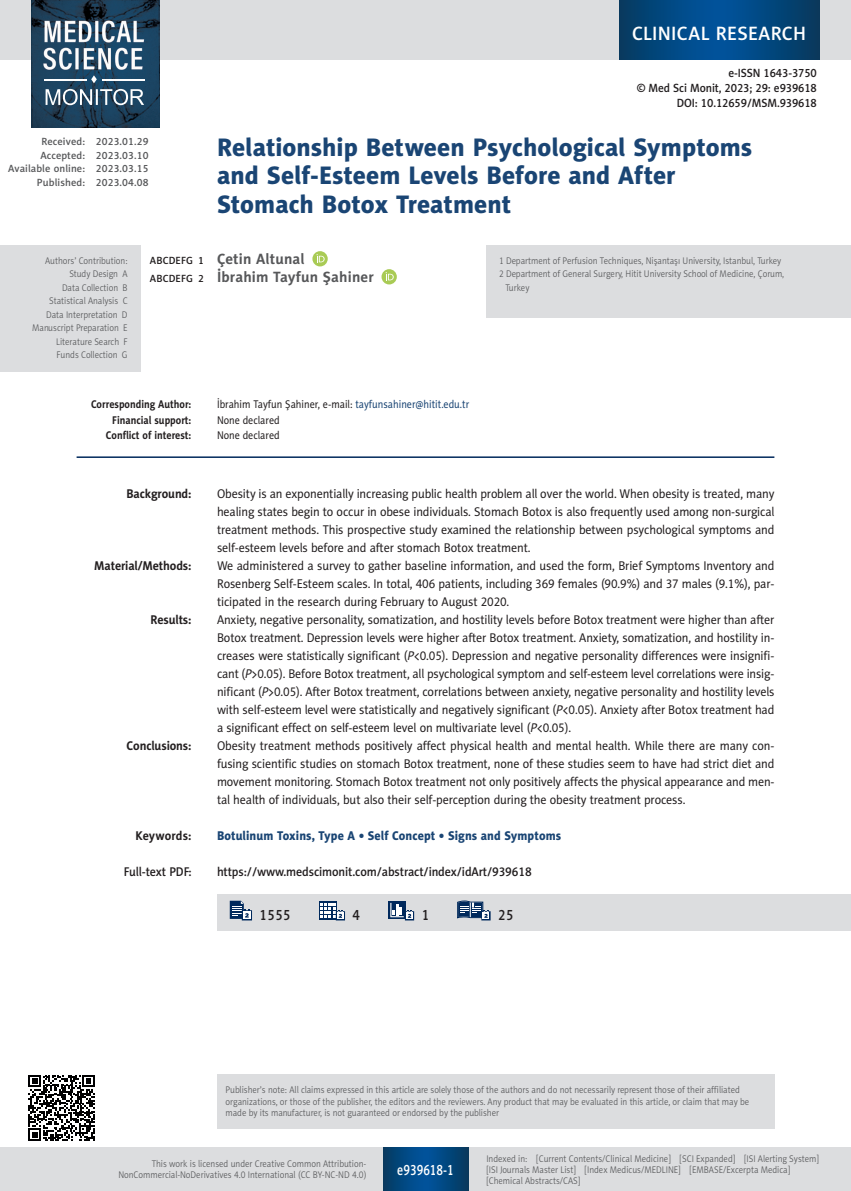
<style>
.page{position:relative;width:851px;height:1191px;background:#fff}
.page>*{position:absolute;margin:0;border:0;box-sizing:border-box;transform-origin:0 0}
.MSM_Tytul{font:25.5px/28.5px "Naomi Sans EFN Heavy";color:#1a4574}
.t1{font:19.5px "Naomi Sans EFN Medium";letter-spacing:.015em;color:#fff}
.MSM_Autorzy{font:700 15px "Naomi Sans EFN";letter-spacing:.01em;color:#57585a}
.MSM_e-PAGINA{font:15px "Naomi Sans EFN Medium";color:#fff;scale:.8 1}
.MSM_dane{font:15px "Naomi Sans EFN Medium";letter-spacing:.03em;color:#231f20;scale:.9 1}
.MSM_Summary_body{font:12.75px/18px "Naomi Sans EFN";letter-spacing:-.01em;color:#231f20;text-align:justify;scale:.95 1}
.MSM_full_text_pdf{font:12.75px "Naomi Sans EFN Medium";letter-spacing:-.01em;color:#231f20;scale:.95 1}
.MSM_keywords{font:12.75px "Naomi Sans EFN Heavy";letter-spacing:.005em;color:#1a4574;scale:.95 1}
.MSM_Summary_body-2{font:700 12.75px "Naomi Sans EFN";letter-spacing:-.01em;color:#231f20;scale:.95 1}
.MSM_keywords-2{font:700 12.75px "Naomi Sans EFN";letter-spacing:.005em;color:#231f20;scale:.95 1}
.MSM_full_text_pdf-2{font:12px "Naomi Sans EFN Medium";letter-spacing:-.01em;color:#231f20;scale:.95 1}
.MSM_Adres{font:11.25px "Naomi Sans EFN";color:#231f20;scale:.9 1}
.MSM_Adres-2{font:700 11.25px "Naomi Sans EFN";color:#231f20;scale:.9 1}
.MSM_Confilicts{font:700 11.25px "Naomi Sans EFN";color:#231f20;scale:.9 1}
.MSM_Confilicts-2{font:11.25px "Naomi Sans EFN";color:#231f20;scale:.9 1}
.t2{font:10.5px "Naomi Sans EFN Medium";letter-spacing:.01em;color:#57585a}
.MSM_pagina_indeksy{font:9.75px/11.2px "Naomi Sans EFN Light";color:#57585a;scale:.9 1}
.MSM_Afiliacja{font:9.75px/13.5px "Naomi Sans EFN Light";color:#57585a;scale:.9 1}
.s1{font-family:"Naomi Sans EFN Medium";font-weight:400;font-size:10.5px;color:#231f20}
.s2{color:#1a4574}
.s3{font-style:italic}
</style>
<div class="page">
<div style="left:217px;top:894px;width:633px;height:36px;background:#dcdddf"></div>
<svg style="left:230px;top:900px;width:22px;height:20px"></svg>
<div style="left:319px;top:901px;width:17px;height:18px;background:#00295c"></div>
<svg style="left:320px;top:902px;width:25px;height:18px"></svg>
<div style="left:388px;top:901px;width:18px;height:18px;background:#00295c"></div>
<svg style="left:390px;top:903px;width:24px;height:17px"></svg>
<svg style="left:457px;top:900px;width:33px;height:20px"></svg>
<hr style="left:77px;top:456px;width:697px;height:2px;background:#00295c">
<svg style="left:312px;top:251px;width:16px;height:15px"></svg>
<svg style="left:316px;top:254px;width:8px;height:8px"></svg>
<svg style="left:381px;top:269px;width:16px;height:15px"></svg>
<svg style="left:385px;top:272px;width:8px;height:8px"></svg>
<div style="left:0;top:246px;width:140px;height:126px;background:#dcdddf"></div>
<div style="left:486px;top:245px;width:364px;height:73px;background:#dcdddf"></div>
<svg style="left:28px;top:1075px;width:67px;height:66px"></svg>
<div style="left:217px;top:1074px;width:557px;height:54px;background:#dcdddf"></div>
<div style="left:0;top:1148px;width:850px;height:43px;background:#dcdddf"></div>
<svg style="left:383px;top:1147px;width:85px;height:43px;background:#02477e"></svg>
<div style="left:0;top:0;width:850px;height:60px;background:#dcdddf"></div>
<svg style="left:619px;top:0;width:200px;height:60px;background:#02477e"></svg>
<img style="left:32px;top:0;width:127px;height:128px">
<img style="left:45px;top:79px;width:41px;height:1px">
<img style="left:103px;top:79px;width:41px;height:1px">
<svg style="left:91px;top:75px;width:6px;height:8px"></svg>
<img style="left:46px;top:89px;width:98px;height:16px">
<h2 class="t1" style="left:632px;top:22px;width:175px">CLINICAL RESEARCH</h2>
<p class="MSM_full_text_pdf-2" style="left:728px;top:66px;width:95px">e-ISSN 1643-3750</p>
<p class="MSM_full_text_pdf-2" style="left:636px;top:81px;width:191px">© Med Sci Monit, 2023; 29: e939618</p>
<p class="MSM_full_text_pdf-2" style="left:676px;top:96px;width:149px">DOI: 10.12659/MSM.939618</p>
<p class="MSM_Tytul" style="left:217px;top:132px;width:536px">Relationship Between Psychological Symptoms and Self-Esteem Levels Before and After<br>Stomach Botox Treatment</p>
<p class="MSM_Autorzy" style="left:150px;top:250px;width:156px"><span class="s1">ABCDEFG 1</span> Çetin Altunal</p>
<p class="MSM_Autorzy" style="left:150px;top:268px;width:225px"><span class="s1">ABCDEFG 2</span> İbrahim Tayfun Şahiner</p>
<p class="t2" style="left:41px;top:136px;width:109px">Received: 2023.01.29</p>
<p class="t2" style="left:40px;top:149px;width:110px">Accepted: 2023.03.10</p>
<p class="t2" style="left:8px;top:163px;width:142px">Available online: 2023.03.15</p>
<p class="t2" style="left:37px;top:176px;width:113px">Published: 2023.04.08</p>
<p class="MSM_pagina_indeksy" style="left:45px;top:255px;width:93px">Authors’ Contribution:</p>
<p class="MSM_pagina_indeksy" style="left:69px;top:268px;width:66px">Study Design A</p>
<p class="MSM_pagina_indeksy" style="left:62px;top:282px;width:74px">Data Collection B</p>
<p class="MSM_pagina_indeksy" style="left:49px;top:295px;width:89px">Statistical Analysis C</p>
<p class="MSM_pagina_indeksy" style="left:46px;top:309px;width:92px">Data Interpretation D</p>
<p class="MSM_pagina_indeksy" style="left:32px;top:322px;width:107px">Manuscript Preparation E</p>
<p class="MSM_pagina_indeksy" style="left:56px;top:336px;width:81px">Literature Search F</p>
<p class="MSM_pagina_indeksy" style="left:57px;top:349px;width:80px">Funds Collection G</p>
<p class="MSM_Afiliacja" style="left:499px;top:254px;width:315px">1 Department of Perfusion Techniques, Nişantaşı University, Istanbul, Turkey</p>
<p class="MSM_Afiliacja" style="left:505px;top:267px;width:311px;text-indent:-6px">2 Department of General Surgery, Hitit University School of Medicine, Çorum,<br>Turkey</p>
<p class="MSM_Adres-2" style="left:91px;top:397px;width:113px">Corresponding Author:</p>
<p class="MSM_Adres" style="left:217px;top:397px;width:282px">İbrahim Tayfun Şahiner, e-mail: <span class="s2">tayfunsahiner@hitit.edu.tr</span></p>
<p class="MSM_Adres-2" style="left:112px;top:413px;width:89px">Financial support:</p>
<p class="MSM_Adres" style="left:217px;top:413px;width:71px">None declared</p>
<p class="MSM_Confilicts" style="left:106px;top:429px;width:97px">Conflict of interest:</p>
<p class="MSM_Confilicts-2" style="left:217px;top:429px;width:71px">None declared</p>
<p class="MSM_Summary_body-2" style="left:126px;top:486px;width:70px">Background:</p>
<p class="MSM_Summary_body" style="left:217px;top:485px;width:588px">Obesity is an exponentially increasing public health problem all over the world. When obesity is treated, many healing states begin to occur in obese individuals. Stomach Botox is also frequently used among non-surgical treatment methods. This prospective study examined the relationship between psychological symptoms and self-esteem levels before and after stomach Botox treatment.</p>
<p class="MSM_Summary_body-2" style="left:94px;top:558px;width:104px">Material/Methods:</p>
<p class="MSM_Summary_body" style="left:217px;top:557px;width:588px">We administered a survey to gather baseline information, and used the form, Brief Symptoms Inventory and Rosenberg Self-Esteem scales. In total, 406 patients, including 369 females (90.9%) and 37 males (9.1%), par&shy;ticipated in the research during February to August 2020.</p>
<p class="MSM_Summary_body-2" style="left:150px;top:612px;width:45px">Results:</p>
<p class="MSM_Summary_body" style="left:217px;top:611px;width:588px">Anxiety, negative personality, somatization, and hostility levels before Botox treatment were higher than after Botox treatment. Depression levels were higher after Botox treatment. Anxiety, somatization, and hostility in&shy;creases were statistically significant (<span class="s3">P</span>&lt;0.05). Depression and negative personality differences were insignifi&shy;cant (<span class="s3">P</span>&gt;0.05). Before Botox treatment, all psychological symptom and self-esteem level correlations were insig&shy;nificant (<span class="s3">P</span>&gt;0.05). After Botox treatment, correlations between anxiety, negative personality and hostility levels with self-esteem level were statistically and negatively significant (<span class="s3">P</span>&lt;0.05). Anxiety after Botox treatment had a significant effect on self-esteem level on multivariate level (<span class="s3">P</span>&lt;0.05).</p>
<p class="MSM_Summary_body-2" style="left:127px;top:738px;width:70px">Conclusions:</p>
<p class="MSM_Summary_body" style="left:217px;top:737px;width:588px">Obesity treatment methods positively affect physical health and mental health. While there are many con&shy;fusing scientific studies on stomach Botox treatment, none of these studies seem to have had strict diet and movement monitoring. Stomach Botox treatment not only positively affects the physical appearance and men&shy;tal health of individuals, but also their self-perception during the obesity treatment process.</p>
<p class="MSM_keywords-2" style="left:135px;top:828px;width:60px">Keywords:</p>
<p class="MSM_keywords" style="left:217px;top:828px;width:364px">Botulinum Toxins, Type A • Self Concept • Signs and Symptoms</p>
<p class="MSM_full_text_pdf" style="left:124px;top:864px;width:73px">Full-text PDF:</p>
<p class="MSM_full_text_pdf" style="left:217px;top:864px;width:333px">https://www.medscimonit.com/abstract/index/idArt/939618</p>
<p class="MSM_dane" style="left:259px;top:906px;width:36px">1555</p>
<p class="MSM_dane" style="left:352px;top:906px;width:10px">4</p>
<p class="MSM_dane" style="left:421px;top:906px;width:10px">1</p>
<p class="MSM_dane" style="left:498px;top:906px;width:19px">25</p>
<p class="MSM_pagina_indeksy" style="left:225px;top:1084px;width:583px">Publisher’s note: All claims expressed in this article are solely those of the authors and do not necessarily represent those of their affiliated organizations, or those of the publisher, the editors and the reviewers. Any product that may be evaluated in this article, or claim that may be made by its manufacturer, is not guaranteed or endorsed by the publisher</p>
<p class="MSM_pagina_indeksy" style="left:118px;top:1158px;width:277px;text-align:right">This work is licensed under Creative Common Attribution-<br>NonCommercial-NoDerivatives 4.0 International (CC BY-NC-ND 4.0)</p>
<p class="MSM_e-PAGINA" style="left:397px;top:1160px;width:72px">e939618-1</p>
<p class="MSM_pagina_indeksy" style="left:486px;top:1152px;width:371px">Indexed in: [Current Contents/Clinical Medicine] [SCI Expanded] [ISI Alerting System] [ISI Journals Master List] [Index Medicus/MEDLINE] [EMBASE/Excerpta Medica] [Chemical Abstracts/CAS]</p>
</div>
